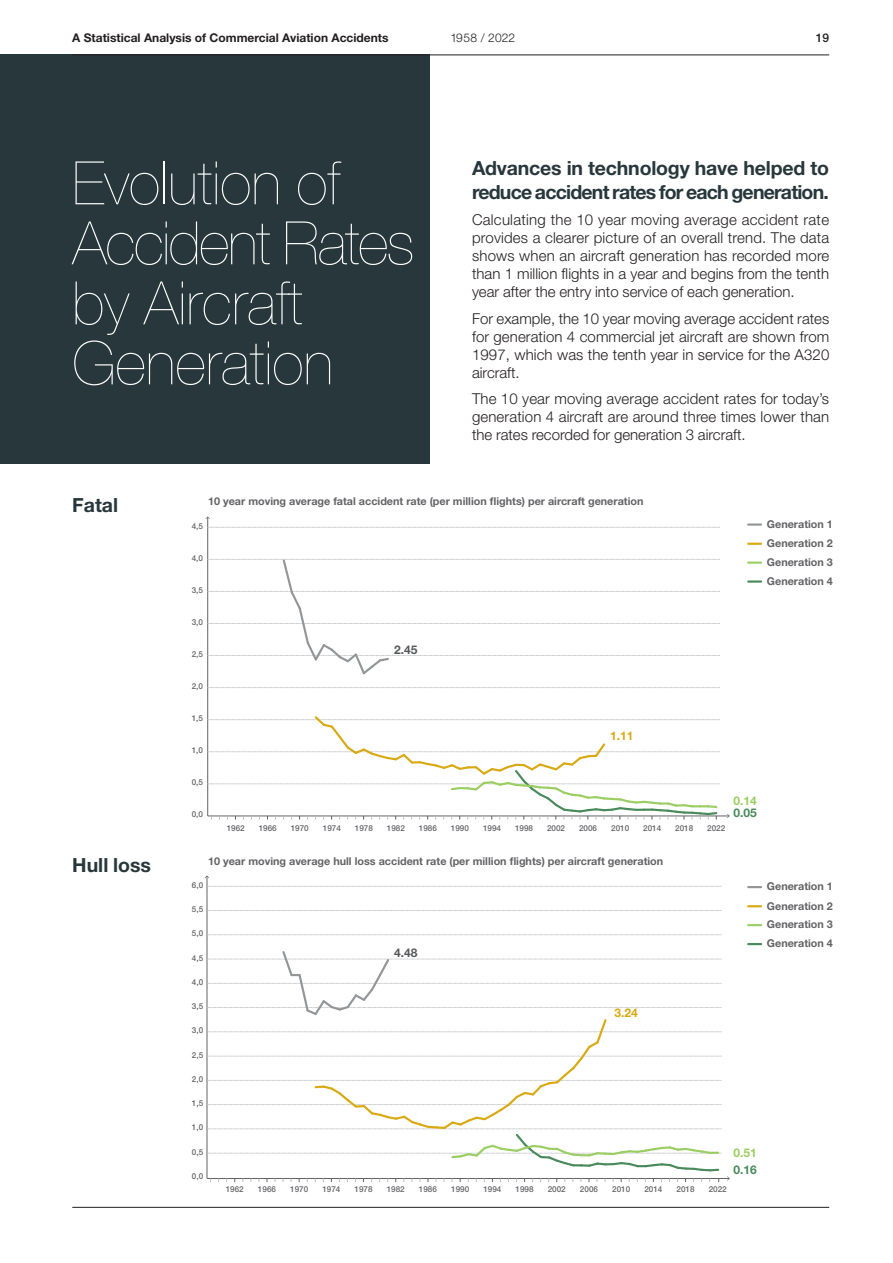
<style>
.page{position:relative;width:893px;height:1263px;background:#fff}
.page>*{position:absolute;margin:0;border:0;box-sizing:border-box;transform-origin:0 0}
.t1{font:200 60px/60px "Helvetica Neue LT Std";color:#fff}
.t2{font:700 19.5px/23.4px "Helvetica Neue LT Std";letter-spacing:-.04em;color:#27373c}
.t3{font:700 19.5px "Helvetica Neue LT Std";letter-spacing:-.01em;color:#27373c}
.t4{font:300 15px/18px "Helvetica Neue LT Std";color:#231f20;text-align:justify}
.t5{font:700 12px "Helvetica Neue LT Std";color:#231f20}
.t6{font:300 12px "Helvetica Neue LT Std";letter-spacing:.01em;color:#231f20}
.t7{font:700 12px "Helvetica Neue LT Std";color:#488a5a}
.t8{font:700 12px "Helvetica Neue LT Std";color:#9acd62}
.t9{font:700 12px "Helvetica Neue LT Std";color:#d9a911}
.t10{font:700 12px "Helvetica Neue LT Std";color:#57585a}
.t11{font:500 12px "Helvetica Neue LT Std";color:#231f20}
.t12{font:700 10.8px/18.9px "Helvetica Neue LT Std";color:#636366}
.t13{font:500 8.1px "Helvetica Neue LT Std";color:#636366}
</style>
<div class="page">
<div style="left:0;top:55px;width:429px;height:409px;background:#27373c"></div>
<hr style="left:208px;top:816px;width:521px;height:1px;background:#636366">
<hr style="left:207px;top:517px;width:1px;height:299px;background:#636366">
<svg style="left:208px;top:784px;width:512px;height:1px"></svg>
<svg style="left:208px;top:687px;width:512px;height:1px"></svg>
<svg style="left:208px;top:527px;width:512px;height:1px"></svg>
<svg style="left:208px;top:714px;width:512px;height:63px"></svg>
<svg style="left:450px;top:741px;width:269px;height:78px"></svg>
<svg style="left:208px;top:558px;width:512px;height:118px"></svg>
<svg style="left:748px;top:523px;width:13px;height:3px"></svg>
<svg style="left:748px;top:543px;width:13px;height:2px"></svg>
<svg style="left:748px;top:561px;width:13px;height:3px"></svg>
<svg style="left:748px;top:580px;width:13px;height:3px"></svg>
<svg style="left:748px;top:886px;width:13px;height:2px"></svg>
<svg style="left:748px;top:905px;width:13px;height:2px"></svg>
<svg style="left:748px;top:924px;width:13px;height:2px"></svg>
<svg style="left:748px;top:943px;width:13px;height:2px"></svg>
<hr style="left:207px;top:1178px;width:522px;height:1px;background:#636366">
<hr style="left:207px;top:876px;width:1px;height:302px;background:#636366">
<svg style="left:207px;top:1153px;width:515px;height:1px"></svg>
<svg style="left:207px;top:934px;width:515px;height:1px"></svg>
<svg style="left:207px;top:910px;width:515px;height:1px"></svg>
<svg style="left:207px;top:886px;width:515px;height:1px"></svg>
<svg style="left:450px;top:1134px;width:270px;height:38px"></svg>
<svg style="left:207px;top:949px;width:515px;height:182px"></svg>
<hr style="left:72px;top:55px;width:757px;height:1px;background:#231f20">
<hr style="left:72px;top:1207px;width:757px;height:1px;background:#231f20">
<p class="t5" style="left:72px;top:31px;width:318px">A Statistical Analysis of Commercial Aviation Accidents</p>
<p class="t6" style="left:450px;top:31px;width:66px">1958 / 2022</p>
<p class="t11" style="left:816px;top:31px;width:15px">19</p>
<h1 class="t1" style="left:72px;top:153px;width:344px">Evolution of<br>Accident Rates by Aircraft<br>Generation</h1>
<h2 class="t2" style="left:472px;top:156px;width:358px">Advances in technology have helped to reduce accident rates for each generation.</h2>
<p class="t4" style="left:472px;top:211px;width:359px">Calculating the 10 year moving average accident rate provides a clearer picture of an overall trend. The data shows when an aircraft generation has recorded more than 1 million flights in a year and begins from the tenth year after the entry into service of each generation.</p>
<p class="t4" style="left:472px;top:309px;width:359px">For example, the 10 year moving average accident rates for generation 4 commercial jet aircraft are shown from 1997, which was the tenth year in service for the A320 aircraft.</p>
<p class="t4" style="left:472px;top:390px;width:359px">The 10 year moving average accident rates for today’s generation 4 aircraft are around three times lower than the rates recorded for generation 3 aircraft.</p>
<h2 class="t3" style="left:72px;top:493px;width:47px">Fatal</h2>
<h2 class="t3" style="left:72px;top:853px;width:80px">Hull loss</h2>
<p class="t12" style="left:208px;top:491px;width:437px">10 year moving average fatal accident rate (per million flights) per aircraft generation</p>
<p class="t13" style="left:192px;top:521px;width:13px">4,5</p>
<p class="t13" style="left:192px;top:553px;width:13px">4,0</p>
<p class="t13" style="left:192px;top:585px;width:13px">3,5</p>
<p class="t13" style="left:192px;top:617px;width:13px">3,0</p>
<p class="t13" style="left:192px;top:649px;width:13px">2,5</p>
<p class="t13" style="left:192px;top:681px;width:13px">2,0</p>
<p class="t13" style="left:192px;top:713px;width:13px">1,5</p>
<p class="t13" style="left:192px;top:745px;width:13px">1,0</p>
<p class="t13" style="left:192px;top:778px;width:13px">0,5</p>
<p class="t13" style="left:192px;top:810px;width:13px">0,0</p>
<p class="t10" style="left:394px;top:643px;width:25px">2.45</p>
<p class="t9" style="left:610px;top:728px;width:25px">1.11</p>
<p class="t13" style="left:227px;top:823px;width:20px">1962</p>
<p class="t13" style="left:259px;top:823px;width:20px">1966</p>
<p class="t13" style="left:291px;top:823px;width:20px">1970</p>
<p class="t13" style="left:323px;top:823px;width:20px">1974</p>
<p class="t13" style="left:355px;top:823px;width:20px">1978</p>
<p class="t13" style="left:387px;top:823px;width:20px">1982</p>
<p class="t13" style="left:419px;top:823px;width:20px">1986</p>
<p class="t13" style="left:451px;top:823px;width:20px">1990</p>
<p class="t13" style="left:483px;top:823px;width:20px">1994</p>
<p class="t13" style="left:515px;top:823px;width:20px">1998</p>
<p class="t13" style="left:547px;top:823px;width:20px">2002</p>
<p class="t13" style="left:579px;top:823px;width:20px">2006</p>
<p class="t13" style="left:611px;top:823px;width:20px">2010</p>
<p class="t13" style="left:643px;top:823px;width:20px">2014</p>
<p class="t13" style="left:675px;top:823px;width:20px">2018</p>
<p class="t13" style="left:707px;top:823px;width:20px">2022</p>
<p class="t8" style="left:733px;top:793px;width:25px">0.14</p>
<p class="t7" style="left:733px;top:806px;width:25px">0.05</p>
<p class="t12" style="left:208px;top:852px;width:457px">10 year moving average hull loss accident rate (per million flights) per aircraft generation</p>
<p class="t13" style="left:192px;top:880px;width:13px">6,0</p>
<p class="t13" style="left:192px;top:904px;width:13px">5,5</p>
<p class="t13" style="left:192px;top:928px;width:13px">5,0</p>
<p class="t13" style="left:192px;top:953px;width:13px">4,5</p>
<p class="t13" style="left:192px;top:977px;width:13px">4,0</p>
<p class="t13" style="left:192px;top:1001px;width:13px">3,5</p>
<p class="t13" style="left:192px;top:1025px;width:13px">3,0</p>
<p class="t13" style="left:192px;top:1050px;width:13px">2,5</p>
<p class="t13" style="left:192px;top:1074px;width:13px">2,0</p>
<p class="t13" style="left:192px;top:1098px;width:13px">1,5</p>
<p class="t13" style="left:192px;top:1123px;width:13px">1,0</p>
<p class="t13" style="left:192px;top:1147px;width:13px">0,5</p>
<p class="t13" style="left:192px;top:1171px;width:13px">0,0</p>
<p class="t10" style="left:394px;top:945px;width:25px">4.48</p>
<p class="t9" style="left:614px;top:1005px;width:25px">3.24</p>
<p class="t8" style="left:733px;top:1145px;width:25px">0.51</p>
<p class="t7" style="left:733px;top:1163px;width:25px">0.16</p>
<p class="t13" style="left:226px;top:1184px;width:20px">1962</p>
<p class="t13" style="left:258px;top:1184px;width:20px">1966</p>
<p class="t13" style="left:290px;top:1184px;width:20px">1970</p>
<p class="t13" style="left:322px;top:1184px;width:20px">1974</p>
<p class="t13" style="left:355px;top:1184px;width:20px">1978</p>
<p class="t13" style="left:387px;top:1184px;width:20px">1982</p>
<p class="t13" style="left:419px;top:1184px;width:20px">1986</p>
<p class="t13" style="left:451px;top:1184px;width:20px">1990</p>
<p class="t13" style="left:483px;top:1184px;width:20px">1994</p>
<p class="t13" style="left:516px;top:1184px;width:20px">1998</p>
<p class="t13" style="left:548px;top:1184px;width:20px">2002</p>
<p class="t13" style="left:580px;top:1184px;width:20px">2006</p>
<p class="t13" style="left:612px;top:1184px;width:20px">2010</p>
<p class="t13" style="left:644px;top:1184px;width:20px">2014</p>
<p class="t13" style="left:677px;top:1184px;width:20px">2018</p>
<p class="t13" style="left:709px;top:1184px;width:20px">2022</p>
<p class="t12" style="left:767px;top:514px;width:67px">Generation 1</p>
<p class="t12" style="left:767px;top:552px;width:67px">Generation 3<br>Generation 4</p>
<p class="t12" style="left:767px;top:533px;width:67px">Generation 2</p>
<p class="t12" style="left:767px;top:877px;width:67px">Generation 1</p>
<p class="t12" style="left:767px;top:915px;width:67px">Generation 3<br>Generation 4</p>
<p class="t12" style="left:767px;top:896px;width:67px">Generation 2</p>
</div>
